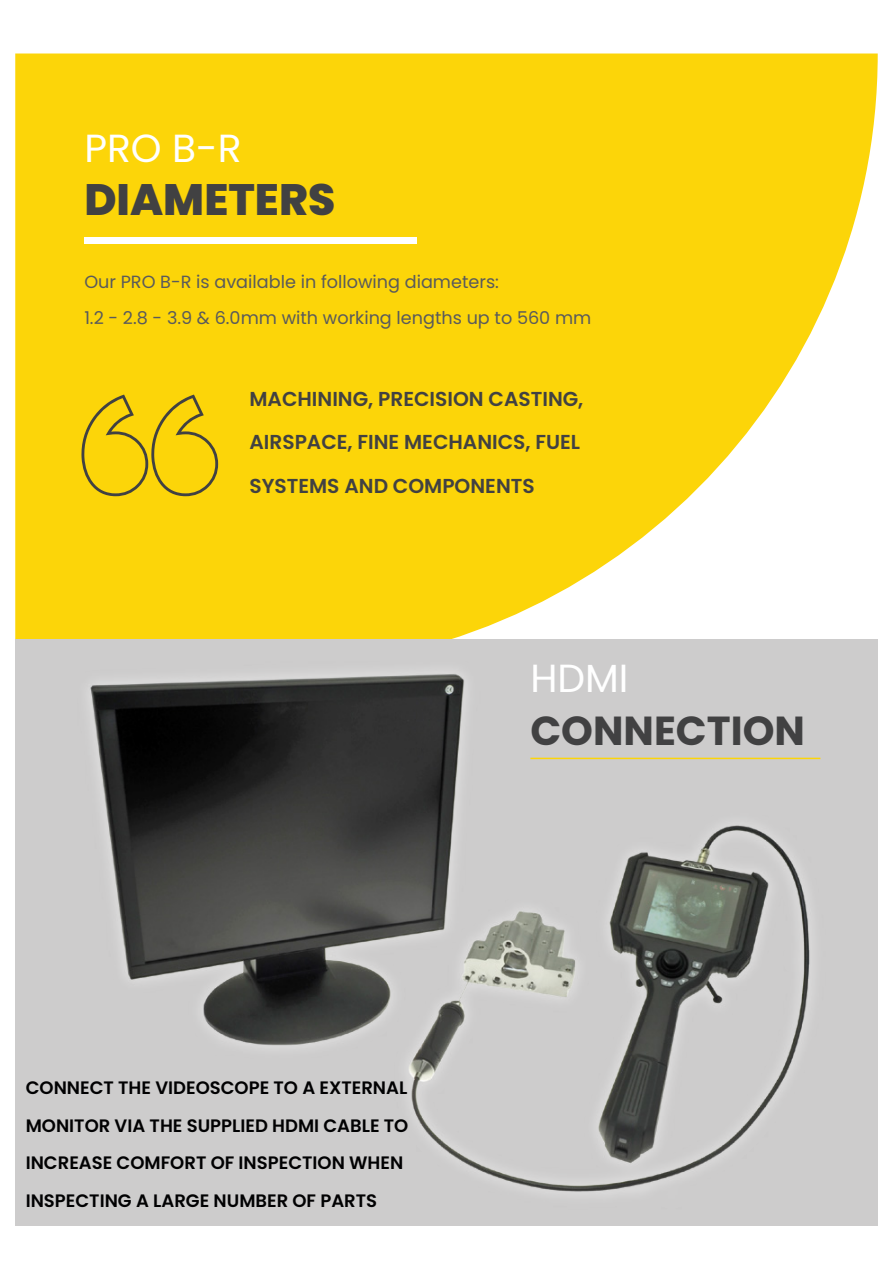
<style>
.page{position:relative;width:893px;height:1263px;background:#fff}
.page>*{position:absolute;margin:0;border:0;box-sizing:border-box;transform-origin:0 0}
.t1{font:800 43.95px "Poppins";color:#414142}
.t2{font:700 40.5px "Poppins";color:#414142}
.t3{font:39.15px "Poppins";color:#fff}
.t4{font:600 20.1px/43.5px "Poppins";color:#414142}
.t5{font:600 18px/37.5px "Poppins";color:#010102}
.t6{font:17.7px/35.2px "Poppins";color:#595a5c}
</style>
<div class="page">
<svg style="left:15px;top:54px;width:863px;height:586px;background:#fcda2b"></svg>
<div style="left:15px;top:640px;width:863px;height:586px;background:#cdcccc"></div>
<svg style="left:81px;top:395px;width:137px;height:101px;background:#e5c30f"></svg>
<div style="left:84px;top:237px;width:333px;height:6px;background:#fff"></div>
<img style="left:89px;top:671px;width:732px;height:524px">
<hr style="left:530px;top:758px;width:290px;height:1px;background:#fcd509">
<h3 class="t3" style="left:84px;top:125px;width:159px">PRO B-R</h3>
<h1 class="t1" style="left:84px;top:174px;width:252px">DIAMETERS</h1>
<p class="t6" style="left:84px;top:265px;width:509px">Our PRO B-R is available in following diameters:<br>1.2 - 2.8 - 3.9 &amp; 6.0mm with working lengths up to 560 mm</p>
<p class="t4" style="left:249px;top:377px;width:335px">MACHINING, PRECISION CASTING,<br>AIRSPACE, FINE MECHANICS, FUEL<br>SYSTEMS AND COMPONENTS</p>
<h3 class="t3" style="left:530px;top:655px;width:100px">HDMI</h3>
<h2 class="t2" style="left:530px;top:707px;width:276px">CONNECTION</h2>
<p class="t5" style="left:26px;top:1069px;width:384px">CONNECT THE VIDEOSCOPE TO A EXTERNAL MONITOR VIA THE SUPPLIED HDMI CABLE TO INCREASE COMFORT OF INSPECTION WHEN INSPECTING A LARGE NUMBER OF PARTS</p>
</div>
